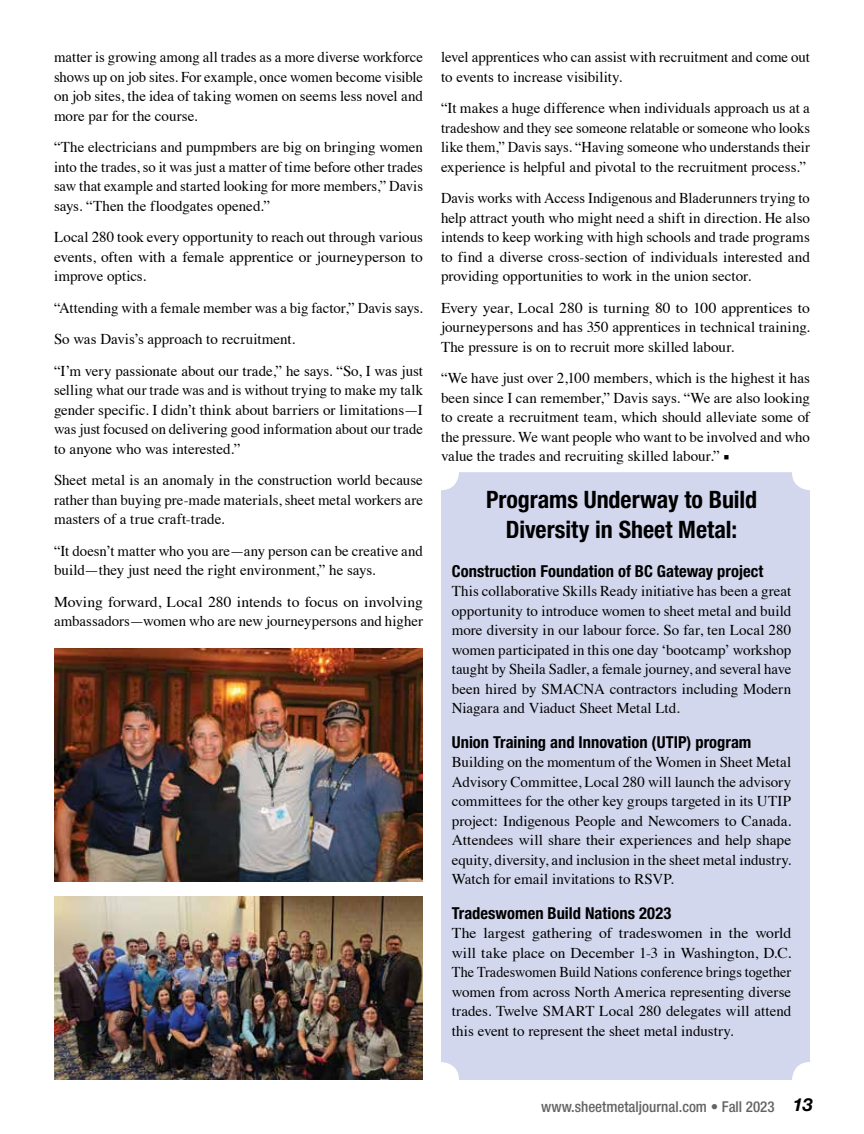
<style>
.page{position:relative;width:864px;height:1134px;background:#fff}
.page>*{position:absolute;margin:0;border:0;box-sizing:border-box;transform-origin:0 0}
.t1{font:700 condensed 24px/30px "Helvetica Neue LT Std";color:#000;text-align:center}
.t2{font:700 condensed 16.5px "Helvetica Neue LT Std";color:#000}
.t3{font:15px/19.5px "Times";color:#000;text-align:justify}
.t4{font:15px/19.5px "Times";color:#000;text-align:justify;scale:1.05 1}
.t5{font:15px/19.5px "Times";color:#000;scale:1.04 1}
.t6{font:500 condensed 15px "Helvetica Neue LT Std";color:#636466}
.s1{font-family:"Minion Pro"}
.s2{font-weight:700;font-style:italic;font-stretch:normal;font-size:18px;color:#000}
</style>
<div class="page">
<div style="left:441px;top:472px;width:369px;height:608px;background:#d3d7ed;border-radius:18px"></div>
<img style="left:54px;top:649px;width:369px;height:233px">
<img style="left:54px;top:896px;width:369px;height:184px">
<p class="t3" style="left:54px;top:46px;width:371px">matter is growing among all trades as a more diverse workforce shows up on job sites. For example, once women become visible on job sites, the idea of taking women on seems less novel and more par for the course.</p>
<p class="t3" style="left:54px;top:136px;width:371px">“The electricians and pumpmbers are big on bringing women into the trades, so it was just a matter of time before other trades saw that example and started looking for more members,” Davis says. “Then the floodgates opened.”</p>
<p class="t3" style="left:54px;top:226px;width:371px">Local 280 took every opportunity to reach out through various events, often with a female apprentice or journeyperson to improve optics.</p>
<p class="t3" style="left:54px;top:291px;width:371px;line-height:31.5px;text-align:left">“Attending with a female member was a big factor,” Davis says.<br>So was Davis’s approach to recruitment.<br>“I’m very passionate about our trade,” he says. “So, I was just</p>
<p class="t3" style="left:54px;top:379px;width:371px">selling what our trade was and is without trying to make my talk gender specific. I didn’t think about barriers or limitations—I was just focused on delivering good information about our trade to anyone who was interested.”</p>
<p class="t3" style="left:54px;top:469px;width:370px">Sheet metal is an anomaly in the construction world because rather than buying pre-made materials, sheet metal workers are masters of a true craft-trade.</p>
<p class="t3" style="left:54px;top:540px;width:370px">“It doesn’t matter who you are—any person can be creative and build—they just need the right environment,” he says.</p>
<p class="t5" style="left:54px;top:591px;width:356px">Moving forward, Local 280 intends to focus on involving ambassadors—women who are new journeypersons and higher</p>
<p class="t3" style="left:441px;top:46px;width:371px">level apprentices who can assist with recruitment and come out to events to increase visibility.</p>
<p class="t3" style="left:441px;top:97px;width:371px">“It makes a huge difference when individuals approach us at a tradeshow and they see someone relatable or someone who looks like them,” Davis says. “Having someone who understands their experience is helpful and pivotal to the recruitment process.”</p>
<p class="t3" style="left:441px;top:187px;width:371px">Davis works with Access Indigenous and Bladerunners trying to help attract youth who might need a shift in direction. He also intends to keep working with high schools and trade programs to find a diverse cross-section of individuals interested and providing opportunities to work in the union sector.</p>
<p class="t5" style="left:441px;top:297px;width:356px;text-align:justify">Every year, Local 280 is turning 80 to 100 apprentices to journeypersons and has 350 apprentices in technical training.<br>The pressure is on to recruit more skilled labour.</p>
<p class="t3" style="left:441px;top:367px;width:371px">“We have just over 2,100 members, which is the highest it has been since I can remember,” Davis says. “We are also looking to create a recruitment team, which should alleviate some of the pressure. We want people who want to be involved and who value the trades and recruiting skilled labour.” <span class="s1">■</span></p>
<h1 class="t1" style="left:486px;top:484px;width:272px">Programs Underway to Build<br>Diversity in Sheet Metal:</h1>
<p class="t2" style="left:452px;top:561px;width:313px">Construction Foundation of BC Gateway project</p>
<p class="t3" style="left:452px;top:580px;width:341px">This collaborative Skills Ready initiative has been a great opportunity to introduce women to sheet metal and build more diversity in our labour force. So far, ten Local 280 women participated in this one day ‘bootcamp’ workshop taught by Sheila Sadler, a female journey, and several have been hired by SMACNA contractors including Modern Niagara and Viaduct Sheet Metal Ltd.</p>
<p class="t2" style="left:452px;top:732px;width:301px">Union Training and Innovation (UTIP) program</p>
<p class="t3" style="left:452px;top:751px;width:341px">Building on the momentum of the Women in Sheet Metal Advisory Committee, Local 280 will launch the advisory committees for the other key groups targeted in its UTIP project: Indigenous People and Newcomers to Canada.<br>Attendees will share their experiences and help shape equity, diversity, and inclusion in the sheet metal industry.<br>Watch for email invitations to RSVP.</p>
<p class="t2" style="left:452px;top:903px;width:221px">Tradeswomen Build Nations 2023</p>
<p class="t4" style="left:452px;top:922px;width:325px">The largest gathering of tradeswomen in the world will take place on December 1-3 in Washington, D.C.<br>The Tradeswomen Build Nations conference brings together women from across North America representing diverse trades. Twelve SMART Local 280 delegates will attend this event to represent the sheet metal industry.</p>
<p class="t6" style="left:541px;top:1098px;width:273px">www.sheetmetaljournal.com • Fall 2023 <span class="s2">13</span></p>
</div>
